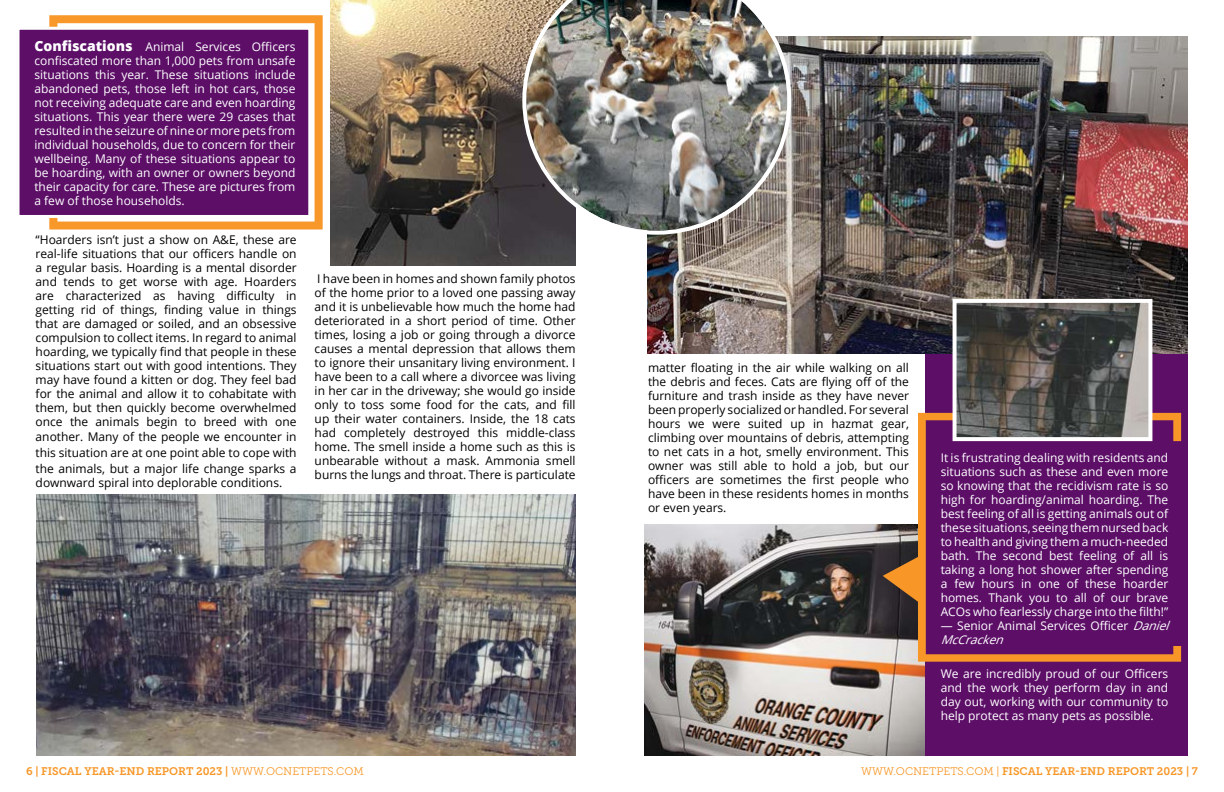
<style>
.page{position:relative;width:1224px;height:792px;background:#fff}
.page>*{position:absolute;margin:0;border:0;box-sizing:border-box;transform-origin:0 0}
.Body_Copy{font:12px/14px "Open Sans";color:#000;text-align:justify}
.White_Copy_2{font:12px/14px "Open Sans";color:#fff;text-align:justify}
.Body_Copy-2{font:12px/14px "Open Sans";color:#fff;text-align:justify}
.t1{font:11px "Museo Slab 700";color:#f89728}
.s1{font-weight:800;font-size:14px}
.s2{font-style:italic}
.s3{font-family:"Museo Slab 300"}
</style>
<div class="page">
<svg style="left:49px;top:15px;width:274px;height:215px;fill:#f8972a"></svg>
<div style="left:925px;top:288px;width:263px;height:468px;background:#5d0f68"></div>
<div style="left:17px;top:27px;width:294px;height:191px;background:#5d0f68;border:3px solid #fff"></div>
<img style="left:645px;top:524px;width:280px;height:232px">
<svg style="left:883px;top:553px;width:35px;height:54px;background:#82562b"></svg>
<svg style="left:918px;top:413px;width:263px;height:249px"></svg>
<img style="left:648px;top:36px;width:540px;height:318px">
<img style="left:331px;top:0;width:245px;height:265px">
<img style="left:36px;top:494px;width:540px;height:262px">
<img style="left:522px;top:0;width:269px;height:235px">
<svg style="left:951px;top:297px;width:203px;height:146px;background:#605c5c"></svg>
<p class="Body_Copy-2" style="left:34px;top:40px;width:263px"><span class="s1">Confiscations</span> Animal Services Officers confiscated more than 1,000 pets from unsafe situations this year. These situations include abandoned pets, those left in hot cars, those not receiving adequate care and even hoarding situations. This year there were 29 cases that resulted in the seizure of nine or more pets from individual households, due to concern for their wellbeing. Many of these situations appear to be hoarding, with an owner or owners beyond their capacity for care. These are pictures from a few of those households.</p>
<p class="Body_Copy" style="left:36px;top:232px;width:263px">“Hoarders isn’t just a show on A&amp;E, these are real-life situations that our officers handle on a regular basis. Hoarding is a mental disorder and tends to get worse with age. Hoarders are characterized as having difficulty in getting rid of things, finding value in things that are damaged or soiled, and an obsessive compulsion to collect items. In regard to animal hoarding, we typically find that people in these situations start out with good intentions. They may have found a kitten or dog. They feel bad for the animal and allow it to cohabitate with them, but then quickly become overwhelmed once the animals begin to breed with one</p>
<p class="Body_Copy" style="left:36px;top:429px;width:263px;line-height:15.6px">another. Many of the people we encounter in this situation are at one point able to cope with the animals, but a major life change sparks a</p>
<p class="Body_Copy" style="left:36px;top:475px;width:248px">downward spiral into deplorable conditions.</p>
<p class="Body_Copy" style="left:315px;top:272px;width:263px">I have been in homes and shown family photos of the home prior to a loved one passing away and it is unbelievable how much the home had deteriorated in a short period of time. Other times, losing a job or going through a divorce causes a mental depression that allows them to ignore their unsanitary living environment. I have been to a call where a divorcee was living in her car in the driveway; she would go inside only to toss some food for the cats, and fill up their water containers. Inside, the 18 cats had completely destroyed this middle-class home. The smell inside a home such as this is unbearable without a mask. Ammonia smell burns the lungs and throat. There is particulate</p>
<p class="Body_Copy" style="left:648px;top:360px;width:263px">matter floating in the air while walking on all the debris and feces. Cats are flying off of the furniture and trash inside as they have never been properly socialized or handled. For several hours we were suited up in hazmat gear, climbing over mountains of debris, attempting to net cats in a hot, smelly environment. This owner was still able to hold a job, but our officers are sometimes the first people who have been in these residents homes in months or even years.</p>
<p class="White_Copy_2" style="left:941px;top:451px;width:229px">It is frustrating dealing with residents and situations such as these and even more so knowing that the recidivism rate is so high for hoarding/animal hoarding. The best feeling of all is getting animals out of these situations, seeing them nursed back to health and giving them a much-needed bath. The second best feeling of all is taking a long hot shower after spending a few hours in one of these hoarder homes. Thank you to all of our brave ACOs who fearlessly charge into the filth!”</p>
<p class="White_Copy_2" style="left:941px;top:619px;width:235px">— Senior Animal Services Officer <span class="s2">Daniel<br>McCracken</span></p>
<p class="White_Copy_2" style="left:941px;top:667px;width:229px">We are incredibly proud of our Officers and the work they perform day in and day out, working with our community to help protect as many pets as possible.</p>
<p class="t1" style="left:26px;top:765px;width:339px">6 | FISCAL YEAR-END REPORT 2023 | <span class="s3">WWW.OCNETPETS.COM</span></p>
<p class="t1" style="left:861px;top:765px;width:338px"><span class="s3">WWW.OCNETPETS.COM |</span> FISCAL YEAR-END REPORT 2023 | 7</p>
</div>
